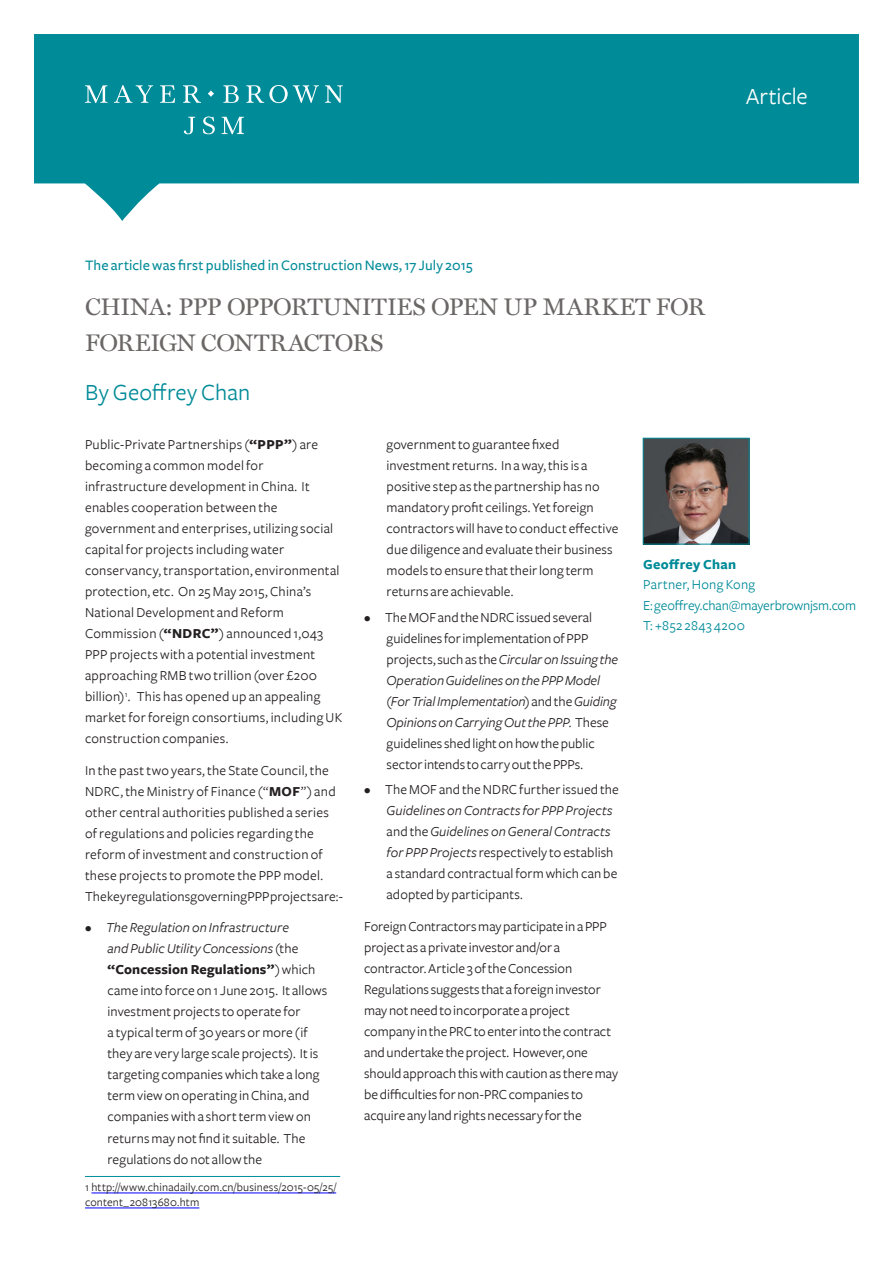
<style>
.page{position:relative;width:893px;height:1263px;background:#fff}
.page>*{position:absolute;margin:0;border:0;box-sizing:border-box;transform-origin:0 0}
.M_roman______title_2{font:24px/36px "Miller Text";letter-spacing:-.015em;color:#6a6766}
.M_roman______title_2-2{font:24px "Freight Sans";letter-spacing:.01em;color:#008b98}
.t1{font:24px "Freight Sans";letter-spacing:-.005em;color:#fff}
.Headings_L1_Subhead{font:500 15px "Freight Sans";letter-spacing:.005em;color:#008b98}
.Body_copy{font:14.25px/21px "Freight Sans";letter-spacing:.01em;color:#231f20}
.Body_copy_italic{font:14.25px/20.2px "Freight Sans";letter-spacing:-.01em;color:#008b98}
.Footnote{font:12px/15px "Freight Sans";letter-spacing:.015em;color:#231f20}
.s1{font-weight:700}
.s2{font-style:italic}
</style>
<div class="page">
<svg style="left:34px;top:34px;width:825px;height:187px;fill:#008b98"></svg>
<svg style="left:85px;top:85px;width:258px;height:18px"></svg>
<svg style="left:184px;top:117px;width:11px;height:17px"></svg>
<svg style="left:203px;top:116px;width:12px;height:18px"></svg>
<svg style="left:222px;top:117px;width:22px;height:17px"></svg>
<img style="left:645px;top:440px;width:102px;height:102px">
<div style="left:643px;top:438px;width:106px;height:106px;border:1px solid #008b98"></div>
<hr style="left:85px;top:1176px;width:255px;height:1px;background:#008f9e">
<hr style="left:91px;top:1193px;width:245px;height:1px;background:#00f">
<hr style="left:85px;top:1208px;width:114px;height:1px;background:#00f">
<h1 class="t1" style="left:746px;top:83px;width:64px">Article</h1>
<p class="Headings_L1_Subhead" style="left:85px;top:257px;width:389px">The article was first published in Construction News, 17 July 2015</p>
<p class="M_roman______title_2" style="left:85px;top:289px;width:622px">CHINA: PPP OPPORTUNITIES OPEN UP MARKET FOR<br>FOREIGN CONTRACTORS</p>
<p class="M_roman______title_2-2" style="left:85px;top:379px;width:167px">By Geoffrey Chan</p>
<p class="Body_copy" style="left:85px;top:435px;width:259px">Public-Private Partnerships (<span class="s1">“PPP”</span>) are becoming a common model for infrastructure development in China. It enables cooperation between the government and enterprises, utilizing social capital for projects including water conservancy, transportation, environmental protection, etc. On 25 May 2015, China’s National Development and Reform Commission (<span class="s1">“NDRC”</span>) announced 1,043<br>PPP projects with a potential investment approaching RMB two trillion (over £200 billion)<sup>1</sup>. This has opened up an appealing market for foreign consortiums, including UK construction companies.</p>
<p class="Body_copy" style="left:85px;top:760px;width:259px">In the past two years, the State Council, the NDRC, the Ministry of Finance (“<span class="s1">MOF</span>”) and other central authorities published a series of regulations and policies regarding the reform of investment and construction of these projects to promote the PPP model.<br>The key regulations governing PPP projects are:-</p>
<p class="Body_copy" style="left:108px;top:918px;width:221px;text-indent:-22px"><span class="s2">• The Regulation on Infrastructure<br>and PublicUtilityConcessions</span> (the <span class="s1">“Concession Regulations”</span>) which came into force on 1 June 2015. It allows investment projects to operate for<br>a typical term of 30 years or more (if they are very large scale projects). It is targeting companies which take a long term view on operating in China, and companies with a short term view on returns may not find it suitable. The regulations do not allow the</p>
<p class="Footnote" style="left:85px;top:1180px;width:253px">1 http://www.chinadaily.com.cn/business/2015-05/25/ content_20813680.htm</p>
<p class="Body_copy" style="left:387px;top:435px;width:233px">government to guarantee fixed investment returns. In a way, this is a positive step as the partnership has no mandatory profit ceilings. Yet foreign contractors will have to conduct effective due diligence and evaluate their business models to ensure that their long term returns are achievable.</p>
<p class="Body_copy" style="left:387px;top:607px;width:233px;text-indent:-22px">• The MOF and the NDRC issued several guidelines for implementation of PPP projects, such as the <span class="s2">CircularonIssuing the OperationGuidelinesonthePPPModel (ForTrial Implementation)</span> and the <span class="s2">Guiding OpinionsonCarryingOutthePPP</span>. These guidelines shed light on how the public sector intends to carry out the PPPs.</p>
<p class="Body_copy" style="left:387px;top:780px;width:234px;text-indent:-22px">• The MOF and the NDRC further issued the <span class="s2">Guidelines onContractsfor PPP Projects </span>and the <span class="s2">Guidelines onGeneralContracts for PPP Projects</span> respectively to establish a standard contractual form which can be adopted by participants.</p>
<p class="Body_copy" style="left:364px;top:916px;width:256px">Foreign Contractors may participate in a PPP project as a private investor and/or a contractor. Article 3 of the Concession Regulations suggests that a foreign investor may not need to incorporate a project company in the PRC to enter into the contract and undertake the project. However, one should approach this with caution as there may be difficulties for non-PRC companies to acquire any land rights necessary for the</p>
<p class="Body_copy_italic" style="left:643px;top:554px;width:214px"><span class="s1">Geoffrey Chan<br></span>Partner, Hong Kong<br>E: geoffrey.chan@mayerbrownjsm.com<br>T: +852 2843 4200</p>
</div>
